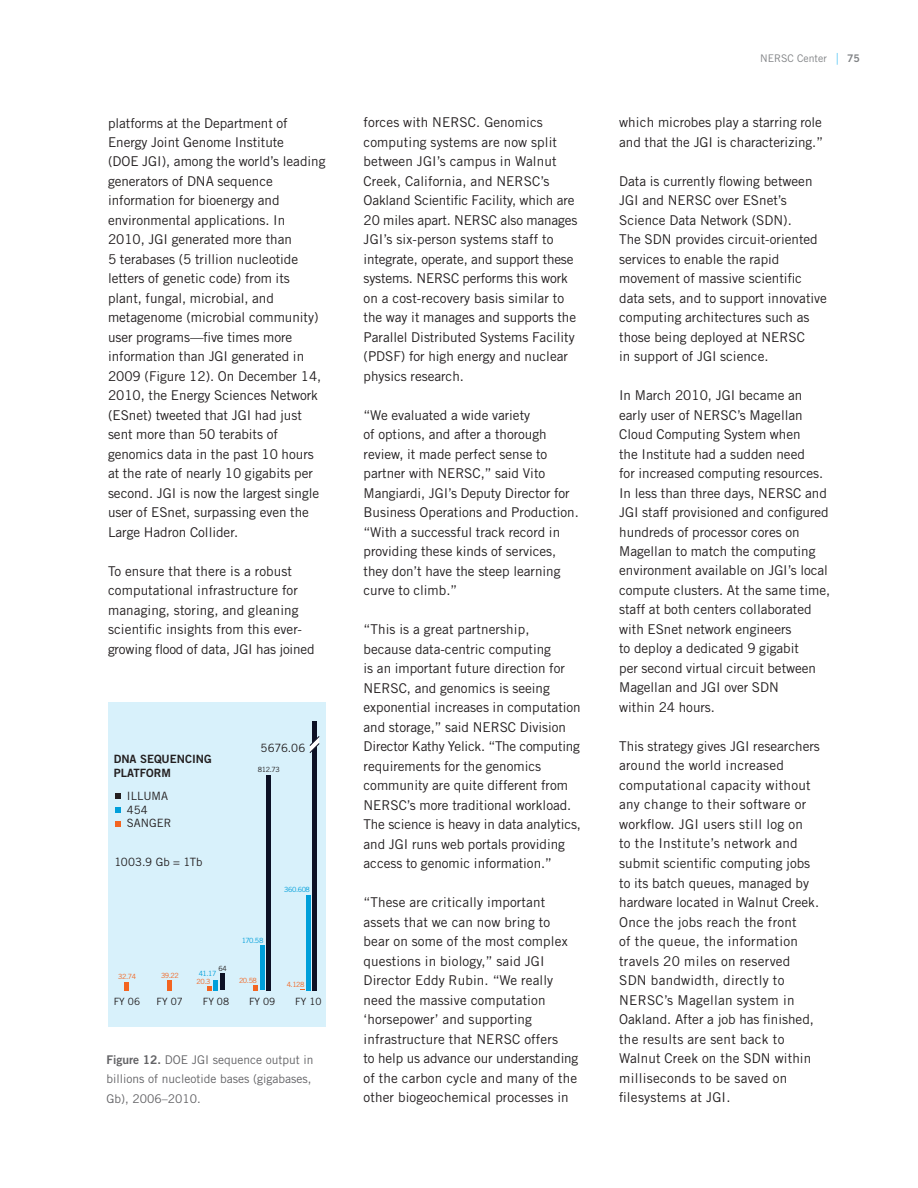
<style>
.page{position:relative;width:918px;height:1188px;background:#fff}
.page>*{position:absolute;margin:0;border:0;box-sizing:border-box;transform-origin:0 0}
.Body{font:13.5px/19.5px "Trade Gothic LT Std";color:#231f20}
.Body-2{font:13.5px/19.5px "Trade Gothic LT Std";letter-spacing:.02em;color:#231f20}
.t1{font:12px/19.5px "Trade Gothic LT Std";color:#636366}
.t2{font:11.4px/13.6px "Trade Gothic LT Std";color:#231f20}
.t3{font:11.4px/13.6px "Trade Gothic LT Std Bd 2";color:#231f20}
.t4{font:10.5px "Trade Gothic LT Std";color:#808285}
.t5{font:10.5px "Trade Gothic LT Std Bd 2";color:#808285}
.t6{font:10.05px "Trade Gothic LT Std";color:#231f20}
.t7{font:7.2px "Trade Gothic LT Std";letter-spacing:-.06em;color:#f36521}
.t8{font:7.2px "Trade Gothic LT Std";letter-spacing:-.06em;color:#009fda}
.t9{font:7.2px "Trade Gothic LT Std";letter-spacing:-.06em;color:#231f20}
.s1{font-family:"Trade Gothic LT Std Bd 2"}
</style>
<div class="page">
<svg style="left:837px;top:53px;width:1px;height:12px"></svg>
<div style="left:108px;top:702px;width:218px;height:324px;background:#d8f1fb"></div>
<svg style="left:125px;top:982px;width:4px;height:8px"></svg>
<hr style="left:168px;top:980px;width:4px;height:10px;background:#f36521">
<hr style="left:214px;top:980px;width:4px;height:10px;background:#009fda">
<svg style="left:207px;top:986px;width:5px;height:4px"></svg>
<div style="left:220px;top:973px;width:5px;height:17px;background:#0d1125"></div>
<hr style="left:260px;top:945px;width:4px;height:45px;background:#009fda">
<svg style="left:254px;top:985px;width:4px;height:5px"></svg>
<div style="left:266px;top:775px;width:5px;height:215px;background:#0d1125"></div>
<svg style="left:115px;top:793px;width:5px;height:6px"></svg>
<svg style="left:115px;top:807px;width:5px;height:6px"></svg>
<svg style="left:115px;top:821px;width:5px;height:6px"></svg>
<div style="left:306px;top:895px;width:5px;height:95px;background:#009fda"></div>
<hr style="left:313px;top:721px;width:4px;height:269px;background:#0d1125">
<svg style="left:309px;top:735px;width:11px;height:19px"></svg>
<p class="Body" style="left:108px;top:113px;width:219px">platforms at the Department of<br>Energy Joint Genome Institute<br>(DOE JGI), among the world’s leading generators of DNA sequence information for bioenergy and environmental applications. In<br>2010, JGI generated more than<br>5 terabases (5 trillion nucleotide letters of genetic code) from its plant, fungal, microbial, and metagenome (microbial community) user programs—five times more information than JGI generated in<br>2009 (Figure 12). On December 14,<br>2010, the Energy Sciences Network (ESnet) tweeted that JGI had just sent more than 50 terabits of genomics data in the past 10 hours at the rate of nearly 10 gigabits per second. JGI is now the largest single user of ESnet, surpassing even the<br>Large Hadron Collider.</p>
<p class="Body" style="left:108px;top:561px;width:208px">To ensure that there is a robust computational infrastructure for managing, storing, and gleaning scientific insights from this ever&shy;growing flood of data, JGI has joined</p>
<p class="t3" style="left:114px;top:752px;width:99px">DNA SEQUENCING<br>PLATFORM</p>
<p class="t2" style="left:127px;top:789px;width:46px">ILLUMA<br>454<br>SANGER</p>
<p class="t2" style="left:115px;top:855px;width:89px">1003.9 Gb = 1Tb</p>
<p class="t2" style="left:261px;top:741px;width:46px">5676.06</p>
<p class="t9" style="left:258px;top:765px;width:23px">812.73</p>
<p class="t8" style="left:284px;top:885px;width:27px">360.608</p>
<p class="t7" style="left:118px;top:972px;width:19px">32.74</p>
<p class="t7" style="left:161px;top:971px;width:19px">39.22</p>
<p class="t9" style="left:218px;top:964px;width:10px">64</p>
<p class="t8" style="left:199px;top:969px;width:19px">41.17</p>
<p class="t7" style="left:197px;top:977px;width:15px">20.3</p>
<p class="t8" style="left:242px;top:936px;width:23px">170.58</p>
<p class="t7" style="left:239px;top:976px;width:19px">20.58</p>
<p class="t7" style="left:287px;top:980px;width:19px">4.128</p>
<p class="t6" style="left:114px;top:995px;width:28px">FY 06</p>
<p class="t6" style="left:157px;top:995px;width:28px">FY 07</p>
<p class="t6" style="left:203px;top:995px;width:28px">FY 08</p>
<p class="t6" style="left:249px;top:995px;width:28px">FY 09</p>
<p class="t6" style="left:295px;top:995px;width:28px">FY 10</p>
<p class="t1" style="left:107px;top:1049px;width:208px"><span class="s1">Figure 12.</span> DOE JGI sequence output in billions of nucleotide bases (gigabases,<br>Gb), 2006–2010.</p>
<p class="Body" style="left:364px;top:113px;width:215px">forces with NERSC. Genomics computing systems are now split between JGI’s campus in Walnut Creek, California, and NERSC’s Oakland Scientific Facility, which are 20 miles apart. NERSC also manages JGI’s six-person systems staff to integrate, operate, and support these systems. NERSC performs this work on a cost-recovery basis similar to the way it manages and supports the Parallel Distributed Systems Facility (PDSF) for high energy and nuclear physics research.</p>
<p class="Body" style="left:364px;top:405px;width:217px">“We evaluated a wide variety<br>of options, and after a thorough review, it made perfect sense to partner with NERSC,” said Vito<br>Mangiardi, JGI’s Deputy Director for<br>Business Operations and Production. “With a successful track record in providing these kinds of services, they don’t have the steep learning curve to climb.”</p>
<p class="Body" style="left:364px;top:620px;width:219px">“This is a great partnership,<br>because data-centric computing<br>is an important future direction for NERSC, and genomics is seeing exponential increases in computation and storage,” said NERSC Division Director Kathy Yelick. “The computing requirements for the genomics community are quite different from NERSC’s more traditional workload.<br>The science is heavy in data analytics, and JGI runs web portals providing access to genomic information.”</p>
<p class="Body" style="left:364px;top:892px;width:216px">“These are critically important assets that we can now bring to bear on some of the most complex questions in biology,” said JGI<br>Director Eddy Rubin. “We really need the massive computation ‘horsepower’ and supporting infrastructure that NERSC offers<br>to help us advance our understanding of the carbon cycle and many of the other biogeochemical processes in</p>
<p class="t4" style="left:760px;top:52px;width:68px">NERSC Center</p>
<p class="t5" style="left:847px;top:51px;width:14px">75</p>
<p class="Body" style="left:619px;top:112px;width:205px">which microbes play a starring role and that the JGI is characterizing.”</p>
<p class="Body" style="left:619px;top:171px;width:209px">Data is currently flowing between<br>JGI and NERSC over ESnet’s<br>Science Data Network (SDN).<br>The SDN provides circuit-oriented services to enable the rapid movement of massive scientific data sets, and to support innovative computing architectures such as those being deployed at NERSC<br>in support of JGI science.</p>
<p class="Body" style="left:619px;top:385px;width:213px">In March 2010, JGI became an early user of NERSC’s Magellan<br>Cloud Computing System when<br>the Institute had a sudden need<br>for increased computing resources.<br>In less than three days, NERSC and<br>JGI staff provisioned and configured hundreds of processor cores on<br>Magellan to match the computing environment available on JGI’s local compute clusters. At the same time, staff at both centers collaborated with ESnet network engineers<br>to deploy a dedicated 9 gigabit<br>per second virtual circuit between<br>Magellan and JGI over SDN<br>within 24 hours.</p>
<p class="Body-2" style="left:619px;top:736px;width:202px">This strategy gives JGI researchers around the world increased computational capacity without any change to their software or workflow. JGI users still log on<br>to the Institute’s network and submit scientific computing jobs to its batch queues, managed by hardware located in Walnut Creek.<br>Once the jobs reach the front<br>of the queue, the information travels 20 miles on reserved<br>SDN bandwidth, directly to<br>NERSC’s Magellan system in<br>Oakland. After a job has finished, the results are sent back to<br>Walnut Creek on the SDN within milliseconds to be saved on filesystems at JGI.</p>
</div>
